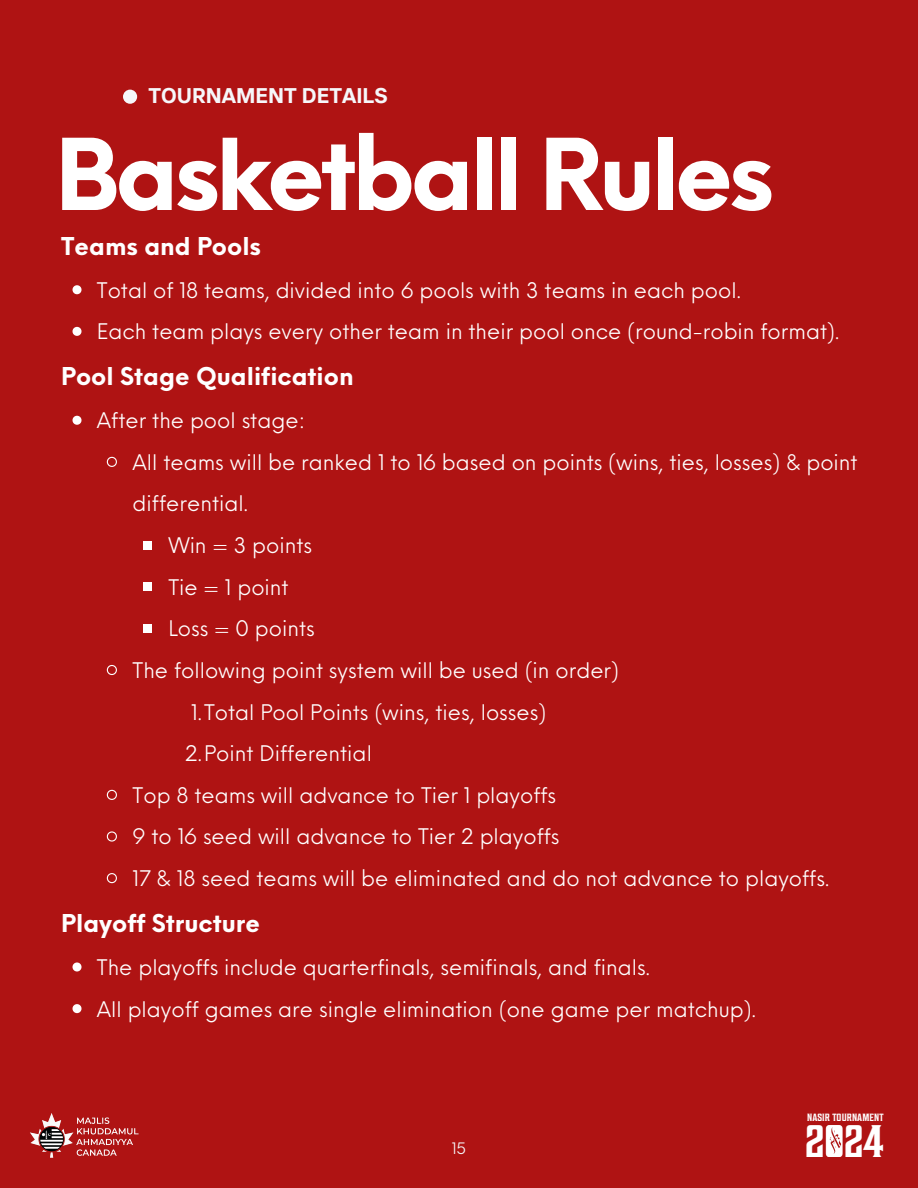
<style>
.page{position:relative;width:918px;height:1188px;background:#af1313}
.page>*{position:absolute;margin:0;border:0;box-sizing:border-box;transform-origin:0 0}
.t1{font:700 96.45px "Neue Einstellung";letter-spacing:-.05em;color:#fff}
.t2{font:45.6px "Sheepman";color:#fff}
.t3{font:700 24px "Neue Einstellung";color:#fff}
.t4{font:700 21.15px "TT Interphases";color:#f6f7fa}
.t5{font:21px/41.7px "Neue Einstellung";color:#fff}
.t6{font:15.45px "Neue Einstellung";color:#f6f7fa}
.t7{font:10.5px "Sheepman";letter-spacing:.01em;color:#fff}
.s1{font-size:45.45px}
</style>
<div class="page">
<div style="left:123px;top:90px;width:14px;height:14px;background:#f6f7fa;border-radius:50%"></div>
<svg style="left:73px;top:285px;width:9px;height:9px"></svg>
<svg style="left:73px;top:327px;width:9px;height:9px"></svg>
<svg style="left:73px;top:416px;width:9px;height:9px"></svg>
<svg style="left:106px;top:456px;width:11px;height:11px"></svg>
<div style="left:143px;top:541px;width:9px;height:9px;background:#fff"></div>
<div style="left:143px;top:582px;width:9px;height:9px;background:#fff"></div>
<div style="left:143px;top:624px;width:9px;height:9px;background:#fff"></div>
<svg style="left:106px;top:665px;width:11px;height:10px"></svg>
<svg style="left:106px;top:789px;width:11px;height:11px"></svg>
<svg style="left:106px;top:831px;width:11px;height:11px"></svg>
<svg style="left:106px;top:873px;width:11px;height:11px"></svg>
<svg style="left:73px;top:963px;width:9px;height:9px"></svg>
<svg style="left:73px;top:1004px;width:9px;height:9px"></svg>
<img style="left:30px;top:1113px;width:109px;height:45px">
<img style="left:828px;top:1128px;width:13px;height:26px">
<p class="t4" style="left:148px;top:82px;width:241px">TOURNAMENT DETAILS</p>
<h4 class="t1" style="left:55px;top:87px;width:721px">Basketball Rules</h4>
<h1 class="t3" style="left:61px;top:224px;width:201px">Teams and Pools</h1>
<h3 class="t5" style="left:97px;top:267px;width:645px">Total of 18 teams, divided into 6 pools with 3 teams in each pool.</h3>
<p class="t5" style="left:97px;top:309px;width:744px">Each team plays every other team in their pool once (round-robin format).</p>
<p class="t3" style="left:61px;top:355px;width:294px">Pool Stage Qualification</p>
<h3 class="t5" style="left:97px;top:398px;width:210px">After the pool stage:</h3>
<p class="t5" style="left:133px;top:439px;width:727px">All teams will be ranked 1 to 16 based on points (wins, ties, losses) &amp; point differential.</p>
<p class="t5" style="left:168px;top:522px;width:145px">Win = 3 points</p>
<p class="t5" style="left:168px;top:564px;width:122px">Tie = 1 point</p>
<p class="t5" style="left:168px;top:606px;width:148px">Loss = 0 points</p>
<p class="t5" style="left:133px;top:647px;width:488px">The following point system will be used (in order)</p>
<p class="t5" style="left:191px;top:689px;width:357px">1.Total Pool Points (wins, ties, losses)</p>
<p class="t5" style="left:185px;top:731px;width:189px">2.Point Differential</p>
<p class="t5" style="left:133px;top:772px;width:425px">Top 8 teams will advance to Tier 1 playoffs</p>
<p class="t5" style="left:133px;top:814px;width:428px">9 to 16 seed will advance to Tier 2 playoffs</p>
<p class="t5" style="left:133px;top:855px;width:698px">17 &amp; 18 seed teams will be eliminated and do not advance to playoffs.</p>
<p class="t3" style="left:61px;top:902px;width:200px">Playoff Structure</p>
<h3 class="t5" style="left:97px;top:944px;width:555px">The playoffs include quarterfinals, semifinals, and finals.</h3>
<p class="t5" style="left:97px;top:986px;width:660px">All playoff games are single elimination (one game per matchup).</p>
<p class="t6" style="left:452px;top:1135px;width:16px">15</p>
<p class="t7" style="left:807px;top:1112px;width:78px">NASIR TOURNAMENT</p>
<p class="t2" style="left:805px;top:1116px;width:80px">2<span class="s1">0</span>24</p>
</div>
